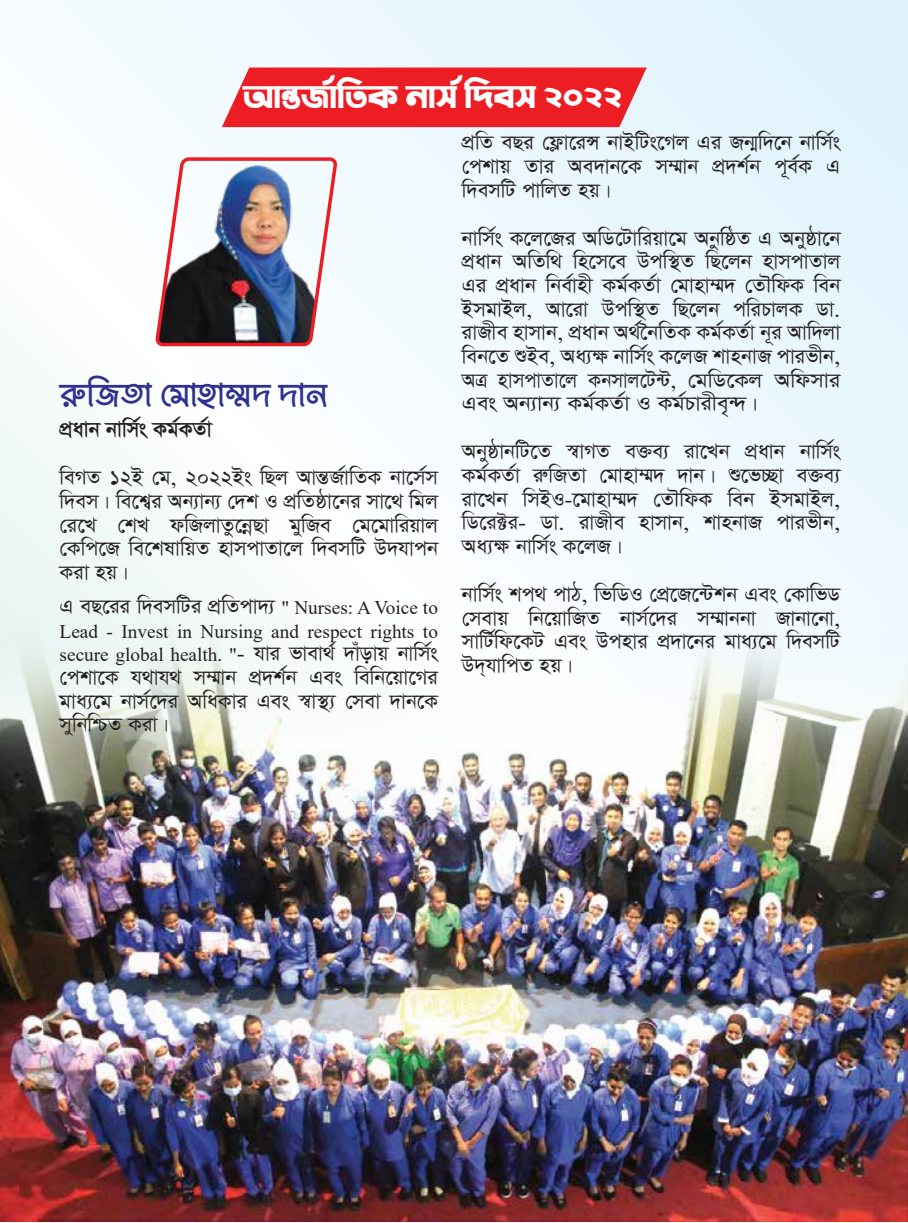
<style>
.page{position:relative;width:908px;height:1223px;background:#fff}
.page>*{position:absolute;margin:0;border:0;box-sizing:border-box;transform-origin:0 0}
.t1{font:35.35px "Li Shobuj Borno ANSIV2";color:#2e3092}
.t2{font:34.82px "Shamim Cholontika ANSIV2";color:#fff}
.t3{font:700 24.68px "Sutonny MJ";color:#231f20}
.t4{font:24.32px/23.6px "Sutonny MJ";color:#231f20;text-align:justify}
.t5{font:19.25px "Times New Roman";color:#231f20}
.s1{font-family:"Times New Roman";font-size:19.25px}
</style>
<div class="page">
<div style="left:0;top:0;width:907px;height:1221px;background:linear-gradient(to right,#fbfdfc,#e7f6fe)"></div>
<img style="left:0;top:609px;width:907px;height:612px">
<svg style="left:222px;top:67px;width:424px;height:60px;background:#ec2c33"></svg>
<img style="left:156px;top:155px;width:180px;height:193px">
<h2 class="t2" style="left:243px;top:71px;width:380px">AVŠÍR©VWZK BVM©W`EM 2022</h2>
<h1 class="t1" style="left:60px;top:373px;width:269px">IÆWRZV †GVNVG¥` `VB</h1>
<p class="t3" style="left:60px;top:415px;width:153px">CÖAVB BVWM©S KG©KZ©V</p>
<p class="t4" style="left:60px;top:466px;width:380px">WEMZ 12B †G, 2022BS WQJ AVŠÍR©VWZK BV‡M©M W`EM| WE‡K¦I AB¨VB¨ †`K I CÖWZÔV‡BI MV‡_ WGJ †I‡L †KL DWRJVZZ‡BŒQV GYWRE †G‡GVWIQVJ †KWC‡R WE‡KLVWQZ NVMCVZV‡J W`EMWU D`HVCB KIV NQ|</p>
<p class="t4" style="left:60px;top:595px;width:380px">G EQ‡II W`EMWUI CÖWZCV`¨ <span class="s1">" Nurses: A Voice to</span></p>
<p class="t5" style="left:60px;top:617px;width:379px">Lead - Invest in Nursing and respect rights to</p>
<p class="t4" style="left:60px;top:642px;width:380px"><span class="s1">secure global health. "</span>- HVI FVEV_© `VUOVQ BVWM©S †CKV‡K H_VH_ M¤§VB CÖ`K©B GES WEWB‡QV‡MI GVA¨‡G BVM©‡`I AWAKVI GES ¯^V¯’¨ †MEV `VB‡K MYWBWÐZ KIV|</p>
<p class="t4" style="left:462px;top:132px;width:380px">CÖWZ EQI †D¬V‡IÝ BVBWUS‡MJ GI RB¥W`‡B BVWM©S †CKVQ ZVI AE`VB‡K M¤§VB CÖ`K©B C~E©K G W`EMWU CVWJZ NQ|</p>
<p class="t4" style="left:462px;top:227px;width:380px">BVWM©S K‡J‡RI AWW‡UVWIQV‡G ABZWÔZ G ABYÔV‡B CÖAVB AWZW_ WN‡M‡E DCW¯’Z WQ‡JB NVMCVZVJ GI CÖAVB WBE©VNX KG©KZ©V †GVNV¤§` †ZŠWDK WEB BMGVBJ, AV‡IV DCW¯’Z WQ‡JB CWIPVJK WV.<br>IVRXE NVMVB, CÖAVB A_©‰BWZK KG©KZ©V B~I AVW`JV WEB‡Z ÏBE, AA¨¶ BVWM©S K‡JR KVNBVR CVIFXB, AÎ NVMCVZV‡J KBMVJ‡U›U, †GWW‡KJ AWDMVI GES AB¨VB¨ KG©KZ©V I KG©PVIXE„›`|</p>
<p class="t4" style="left:462px;top:441px;width:380px">ABYÔVBWU‡Z ¯^VMZ E³E¨ IV‡LB CÖAVB BVWM©S KG©KZ©V IÆWRZV †GVNV¤§` `VB| Ï‡F”QV E³E¨ IV‡LB WMBI-‡GVNV¤§` †ZŠWDK WEB BMGVBJ, WW‡I±I- WV. IVRXE NVMVB, KVNBVR CVIFXB, AA¨¶ BVWM©S K‡JR|</p>
<p class="t4" style="left:462px;top:583px;width:380px">BVWM©S KC_ CVV, WFWWI †CÖ‡R‡›UKB GES †KVWFW †MEVQ WB‡QVWRZ BVM©‡`I M¤§VBBV RVBV‡BV, MVWU©WD‡KU GES DCNVI CÖ`V‡BI GVA¨‡G W`EMWU D`&amp;HVWCZ NQ|</p>
</div>
